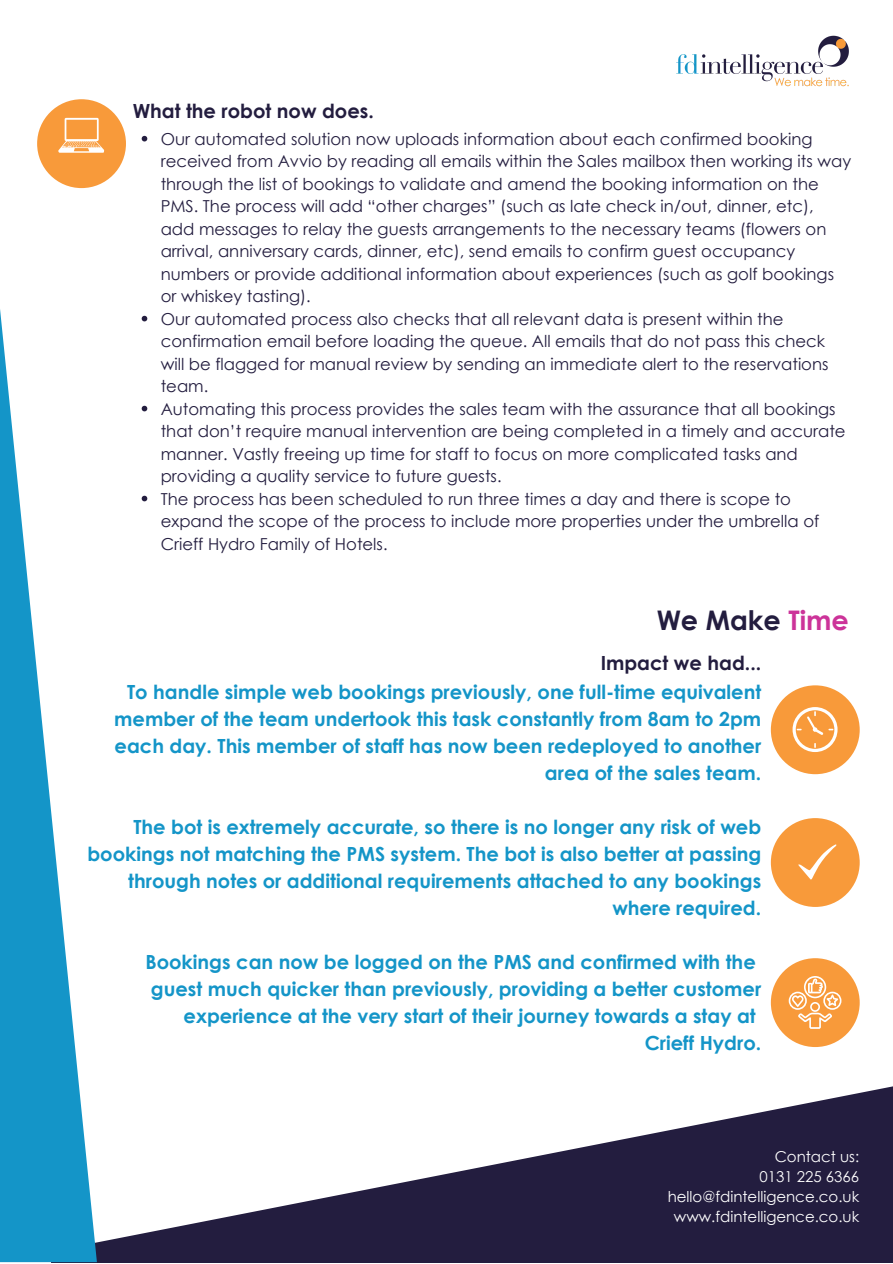
<style>
.page{position:relative;width:893px;height:1264px;background:#fff}
.page>*{position:absolute;margin:0;border:0;box-sizing:border-box;transform-origin:0 0}
.t1{font:700 27px "Century Gothic";color:#231d3f}
.t2{font:700 19.5px/27px "Century Gothic";color:#1495c8;text-align:right}
.t3{font:700 19.5px "Century Gothic";color:#231d3f}
.t4{font:16.5px/22.5px "Century Gothic";color:#231d3f}
.t5{font:15px/20.2px "Century Gothic";color:#fff;text-align:right}
.s1{color:#c39}
</style>
<div class="page">
<svg style="left:97px;top:1086px;width:795px;height:176px;fill:#231d3f"></svg>
<svg style="left:0;top:99px;width:97px;height:1163px"></svg>
<div style="left:37px;top:99px;width:89px;height:89px;background:#f89a3a;border-radius:50%"></div>
<svg style="left:58px;top:118px;width:46px;height:35px"></svg>
<div style="left:770px;top:685px;width:89px;height:89px;background:#f89a3a;border-radius:50%"></div>
<svg style="left:792px;top:707px;width:45px;height:45px"></svg>
<div style="left:770px;top:818px;width:89px;height:89px;background:#f89a3a;border-radius:50%"></div>
<svg style="left:798px;top:844px;width:39px;height:36px"></svg>
<div style="left:770px;top:958px;width:89px;height:89px;background:#f89a3a;border-radius:50%"></div>
<svg style="left:788px;top:976px;width:53px;height:52px"></svg>
<svg style="left:142px;top:136px;width:5px;height:5px"></svg>
<svg style="left:142px;top:316px;width:5px;height:5px"></svg>
<svg style="left:142px;top:406px;width:5px;height:5px"></svg>
<svg style="left:142px;top:495px;width:5px;height:6px"></svg>
<img style="left:676px;top:35px;width:173px;height:52px">
<p class="t3" style="left:133px;top:98px;width:243px">What the robot now does.</p>
<p class="t4" style="left:161px;top:127px;width:692px">Our automated solution now uploads information about each confirmed booking received from Avvio by reading all emails within the Sales mailbox then working its way through the list of bookings to validate and amend the booking information on the PMS. The process will add “other charges” (such as late check in/out, dinner, etc), add messages to relay the guests arrangements to the necessary teams (flowers on arrival, anniversary cards, dinner, etc), send emails to confirm guest occupancy numbers or provide additional information about experiences (such as golf bookings or whiskey tasting).<br>Our automated process also checks that all relevant data is present within the confirmation email before loading the queue. All emails that do not pass this check will be flagged for manual review by sending an immediate alert to the reservations team.<br>Automating this process provides the sales team with the assurance that all bookings that don’t require manual intervention are being completed in a timely and accurate manner. Vastly freeing up time for staff to focus on more complicated tasks and providing a quality service to future guests.<br>The process has been scheduled to run three times a day and there is scope to expand the scope of the process to include more properties under the umbrella of Crieff Hydro Family of Hotels.</p>
<h1 class="t1" style="left:656px;top:602px;width:193px">We Make <span class="s1">Time</span></h1>
<p class="t3" style="left:600px;top:650px;width:162px">Impact we had...</p>
<p class="t2" style="left:114px;top:678px;width:648px">To handle simple web bookings previously, one full-time equivalent member of the team undertook this task constantly from 8am to 2pm each day. This member of staff has now been redeployed to another area of the sales team.</p>
<p class="t2" style="left:87px;top:813px;width:675px">The bot is extremely accurate, so there is no longer any risk of web bookings not matching the PMS system. The bot is also better at passing through notes or additional requirements attached to any bookings where required.</p>
<p class="t2" style="left:145px;top:947px;width:617px">Bookings can now be logged on the PMS and confirmed with the guest much quicker than previously, providing a better customer experience at the very start of their journey towards a stay at Crieff Hydro.</p>
<p class="t5" style="left:667px;top:1145px;width:193px">Contact us:<br>0131 225 6366 hello@fdintelligence.co.uk www.fdintelligence.co.uk</p>
</div>
